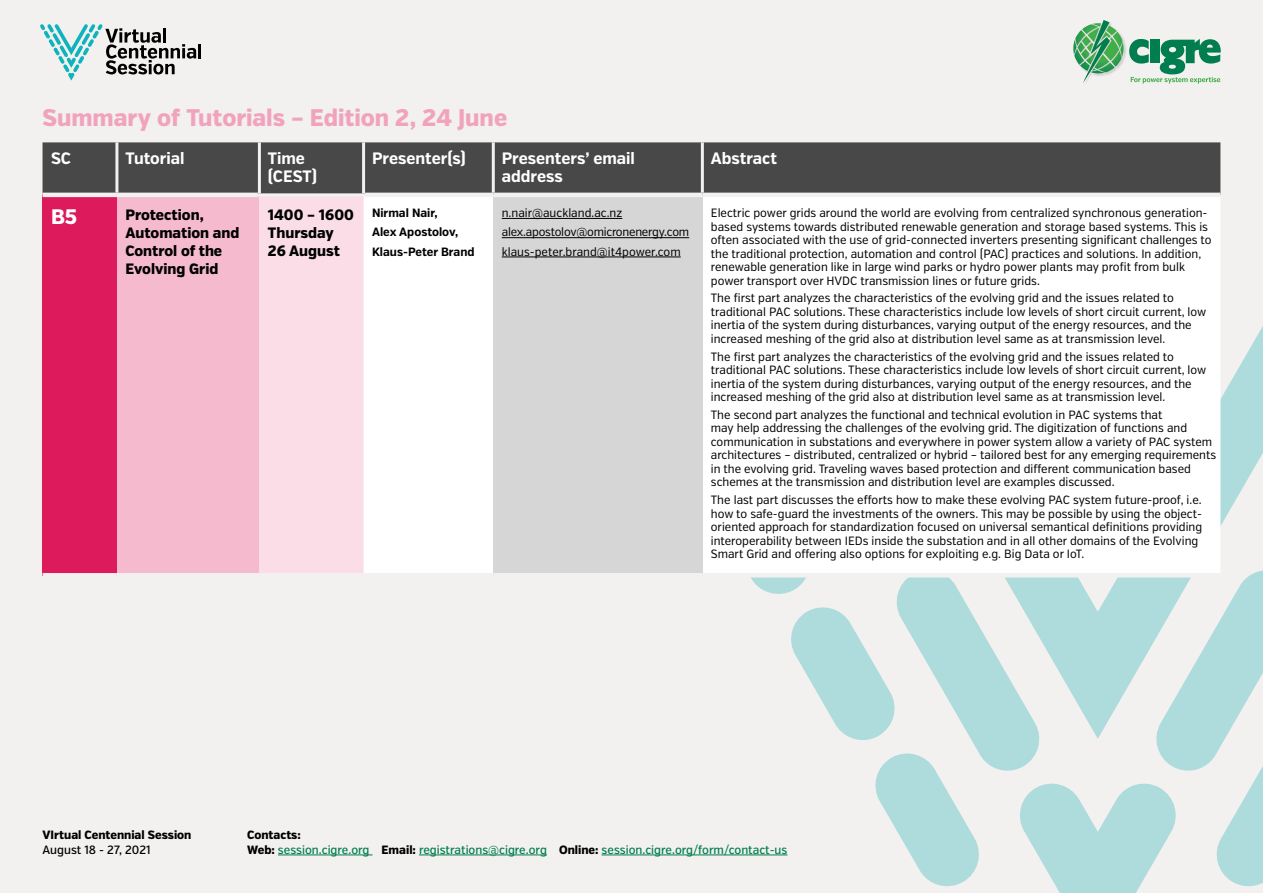
<style>
.page{position:relative;width:1263px;height:893px;background:#f2f1ef}
.page>*{position:absolute;margin:0;border:0;box-sizing:border-box;transform-origin:0 0}
.t1{font:800 24px "Verb Cond";color:#f1a3be}
.t2{font:800 21px "Verb Cond";color:#fff}
.t3{font:700 16.5px/18px "Verb Cond";color:#fff}
.t4{font:800 15px/18px "Verb Cond";color:#000}
.t5{font:12px/13.5px "Verb Cond";color:#000}
.t6{font:500 12px/15px "Verb Cond";color:#007e4f}
.t7{font:700 12px/19.2px "Verb Cond";color:#000}
.t8{font:800 12px "Verb Cond";color:#000}
.t9{font:500 12px "Verb Cond";color:#000}
.s1{font-weight:800;color:#000}
</style>
<div class="page">
<svg style="left:618px;top:577px;width:361px;height:310px"></svg>
<svg style="left:1216px;top:771px;width:47px;height:116px;fill:#aedbdc"></svg>
<svg style="left:769px;top:577px;width:271px;height:194px"></svg>
<svg style="left:1020px;top:783px;width:156px;height:110px"></svg>
<svg style="left:1156px;top:739px;width:107px;height:32px"></svg>
<svg style="left:806px;top:326px;width:457px;height:413px;fill:#aedbdc"></svg>
<hr style="left:198px;top:44px;width:3px;height:14px;background:#000">
<svg style="left:40px;top:24px;width:156px;height:57px"></svg>
<svg style="left:1073px;top:20px;width:148px;height:64px"></svg>
<div style="left:43px;top:142px;width:1177px;height:51px;background:#484848"></div>
<div style="left:43px;top:195px;width:74px;height:380px;background:#dc1a5c"></div>
<div style="left:117px;top:195px;width:142px;height:380px;background:#f5bace"></div>
<div style="left:259px;top:195px;width:105px;height:380px;background:#fadde7"></div>
<div style="left:364px;top:197px;width:856px;height:376px;background:#fff"></div>
<div style="left:493px;top:195px;width:209px;height:380px;background:#d6d6d6"></div>
<hr style="left:258px;top:193px;width:107px;height:3px;background:#f2f1ef">
<hr style="left:258px;top:142px;width:3px;height:51px;background:#f2f1ef">
<hr style="left:362px;top:142px;width:3px;height:51px;background:#f2f1ef">
<hr style="left:43px;top:193px;width:74px;height:4px;background:#f2f1ef">
<hr style="left:117px;top:193px;width:141px;height:4px;background:#f2f1ef">
<hr style="left:493px;top:193px;width:209px;height:4px;background:#f2f1ef">
<hr style="left:43px;top:573px;width:74px;height:4px;background:#f2f1ef">
<hr style="left:117px;top:573px;width:142px;height:4px;background:#f2f1ef">
<hr style="left:259px;top:573px;width:105px;height:4px;background:#f2f1ef">
<hr style="left:493px;top:573px;width:209px;height:4px;background:#f2f1ef">
<hr style="left:702px;top:573px;width:518px;height:4px;background:#f2f1ef">
<hr style="left:115px;top:142px;width:3px;height:51px;background:#f2f1ef">
<hr style="left:492px;top:142px;width:3px;height:51px;background:#f2f1ef">
<hr style="left:701px;top:142px;width:3px;height:51px;background:#f2f1ef">
<hr style="left:502px;top:218px;width:120px;height:1px;background:#000">
<hr style="left:502px;top:237px;width:187px;height:1px;background:#000">
<hr style="left:502px;top:257px;width:179px;height:1px;background:#000">
<hr style="left:278px;top:855px;width:94px;height:1px;background:#007e4f">
<hr style="left:419px;top:855px;width:128px;height:1px;background:#007e4f">
<hr style="left:602px;top:855px;width:185px;height:1px;background:#007e4f">
<h1 class="t1" style="left:43px;top:103px;width:466px">Summary of Tutorials – Edition 2, 24 June</h1>
<h3 class="t3" style="left:51px;top:150px;width:22px">SC</h3>
<h3 class="t3" style="left:125px;top:150px;width:61px">Tutorial</h3>
<h3 class="t3" style="left:268px;top:150px;width:51px">Time (CEST)</h3>
<h3 class="t3" style="left:372px;top:150px;width:95px">Presenter(s)</h3>
<h3 class="t3" style="left:502px;top:150px;width:135px">Presenters’ email address</h3>
<h3 class="t3" style="left:711px;top:150px;width:68px">Abstract</h3>
<h2 class="t2" style="left:51px;top:204px;width:28px">B5</h2>
<p class="t4" style="left:125px;top:206px;width:116px">Protection,<br>Automation and<br>Control of the<br>Evolving Grid</p>
<p class="t4" style="left:268px;top:206px;width:87px">1400 – 1600<br>Thursday<br>26 August</p>
<p class="t7" style="left:372px;top:204px;width:104px">Nirmal Nair,<br>Alex Apostolov,<br>Klaus-Peter Brand</p>
<p class="t5" style="left:502px;top:204px;width:189px;line-height:19.2px">n.nair@auckland.ac.nz alex.apostolov@omicronenergy.com klaus-peter.brand@it4power.com</p>
<p class="t5" style="left:711px;top:206px;width:502px">Electric power grids around the world are evolving from centralized synchronous generation&shy;based systems towards distributed renewable generation and storage based systems. This is often associated with the use of grid-connected inverters presenting significant challenges to the traditional protection, automation and control (PAC) practices and solutions. In addition, renewable generation like in large wind parks or hydro power plants may profit from bulk power transport over HVDC transmission lines or future grids.</p>
<p class="t5" style="left:711px;top:292px;width:497px">The first part analyzes the characteristics of the evolving grid and the issues related to traditional PAC solutions. These characteristics include low levels of short circuit current, low inertia of the system during disturbances, varying output of the energy resources, and the increased meshing of the grid also at distribution level same as at transmission level.</p>
<p class="t5" style="left:711px;top:350px;width:497px">The first part analyzes the characteristics of the evolving grid and the issues related to traditional PAC solutions. These characteristics include low levels of short circuit current, low inertia of the system during disturbances, varying output of the energy resources, and the increased meshing of the grid also at distribution level same as at transmission level.</p>
<p class="t5" style="left:711px;top:408px;width:507px">The second part analyzes the functional and technical evolution in PAC systems that<br>may help addressing the challenges of the evolving grid. The digitization of functions and communication in substations and everywhere in power system allow a variety of PAC system architectures – distributed, centralized or hybrid – tailored best for any emerging requirements in the evolving grid. Traveling waves based protection and different communication based schemes at the transmission and distribution level are examples discussed.</p>
<p class="t5" style="left:711px;top:493px;width:493px">The last part discusses the efforts how to make these evolving PAC system future-proof, i.e. how to safe-guard the investments of the owners. This may be possible by using the object&shy;oriented approach for standardization focused on universal semantical definitions providing interoperability between IEDs inside the substation and in all other domains of the Evolving Smart Grid and offering also options for exploiting e.g. Big Data or IoT.</p>
<p class="t8" style="left:43px;top:827px;width:150px">VIrtual Centennial Session</p>
<p class="t9" style="left:43px;top:842px;width:110px">August 18 - 27, 2021</p>
<p class="t6" style="left:247px;top:827px;width:542px"><span class="s1">Contacts:<br>Web:</span> session.cigre.org <span class="s1">Email:</span> registrations@cigre.org <span class="s1">Online:</span> session.cigre.org/form/contact-us</p>
</div>
